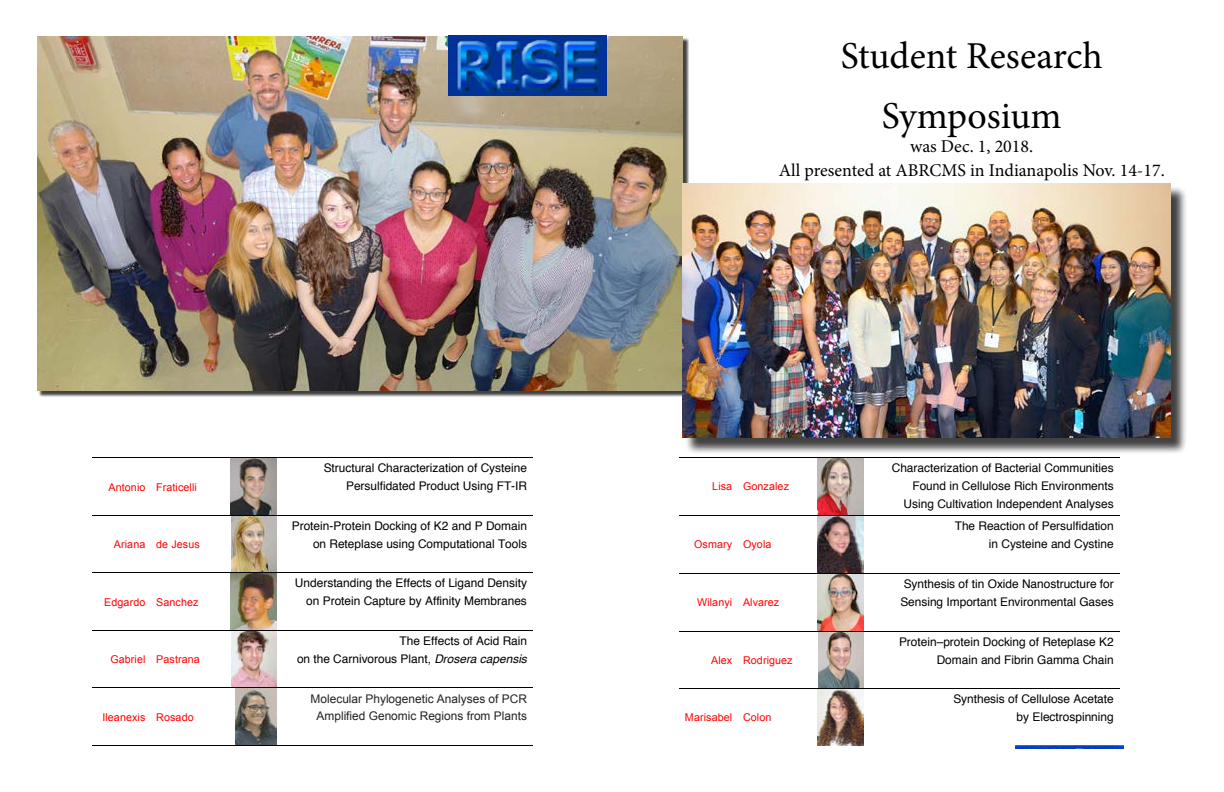
<style>
.page{position:relative;width:1224px;height:792px;background:#fff}
.page>*{position:absolute;margin:0;border:0;box-sizing:border-box;transform-origin:0 0}
.t1{font:38px/60px "Minion Pro";color:#000;text-align:center}
.t2{font:18px/24px "Minion Pro";color:#000;text-align:center}
.t3{font:11.9px/17.9px "Helvetica";color:#000;text-align:right}
.t4{font:11.9px/17.9px "Arial";color:#222;text-align:center}
.t5{font:10.7px "Arial";letter-spacing:.01em;color:#f00}
.s1{font-style:italic}
</style>
<div class="page">
<div style="left:38px;top:37px;width:651px;height:360px;background:#000;opacity:.75"></div>
<img style="left:37px;top:36px;width:646px;height:354px">
<img style="left:449px;top:36px;width:157px;height:59px">
<img style="left:231px;top:459px;width:46px;height:229px">
<hr style="left:92px;top:458px;width:59px;height:1px;background:#000">
<hr style="left:151px;top:458px;width:73px;height:1px;background:#000">
<hr style="left:224px;top:458px;width:58px;height:1px;background:#000">
<hr style="left:282px;top:458px;width:251px;height:1px;background:#000">
<hr style="left:92px;top:515px;width:59px;height:1px;background:#000">
<hr style="left:151px;top:515px;width:73px;height:1px;background:#000">
<hr style="left:224px;top:515px;width:58px;height:1px;background:#000">
<hr style="left:282px;top:515px;width:251px;height:1px;background:#000">
<hr style="left:92px;top:573px;width:59px;height:1px;background:#000">
<hr style="left:151px;top:573px;width:73px;height:1px;background:#000">
<hr style="left:224px;top:573px;width:58px;height:1px;background:#000">
<hr style="left:282px;top:573px;width:251px;height:1px;background:#000">
<hr style="left:92px;top:630px;width:59px;height:1px;background:#000">
<hr style="left:151px;top:630px;width:73px;height:1px;background:#000">
<hr style="left:224px;top:630px;width:58px;height:1px;background:#000">
<hr style="left:282px;top:630px;width:251px;height:1px;background:#000">
<img style="left:236px;top:689px;width:41px;height:57px">
<hr style="left:92px;top:688px;width:59px;height:1px;background:#000">
<hr style="left:151px;top:688px;width:73px;height:1px;background:#000">
<hr style="left:224px;top:688px;width:58px;height:1px;background:#000">
<hr style="left:282px;top:688px;width:251px;height:1px;background:#000">
<hr style="left:92px;top:746px;width:59px;height:1px;background:#000">
<hr style="left:151px;top:746px;width:73px;height:1px;background:#000">
<hr style="left:224px;top:746px;width:58px;height:1px;background:#000">
<hr style="left:282px;top:746px;width:251px;height:1px;background:#000">
<img style="left:817px;top:458px;width:46px;height:288px">
<hr style="left:679px;top:457px;width:59px;height:1px;background:#000">
<hr style="left:738px;top:457px;width:72px;height:1px;background:#000">
<hr style="left:811px;top:457px;width:58px;height:1px;background:#000">
<hr style="left:869px;top:457px;width:250px;height:1px;background:#000">
<hr style="left:679px;top:516px;width:59px;height:1px;background:#000">
<hr style="left:738px;top:516px;width:72px;height:1px;background:#000">
<hr style="left:811px;top:516px;width:58px;height:1px;background:#000">
<hr style="left:869px;top:516px;width:250px;height:1px;background:#000">
<hr style="left:679px;top:573px;width:59px;height:1px;background:#000">
<hr style="left:738px;top:573px;width:72px;height:1px;background:#000">
<hr style="left:811px;top:573px;width:58px;height:1px;background:#000">
<hr style="left:869px;top:573px;width:250px;height:1px;background:#000">
<hr style="left:679px;top:631px;width:59px;height:1px;background:#000">
<hr style="left:738px;top:631px;width:72px;height:1px;background:#000">
<hr style="left:811px;top:631px;width:58px;height:1px;background:#000">
<hr style="left:869px;top:631px;width:250px;height:1px;background:#000">
<hr style="left:679px;top:689px;width:59px;height:1px;background:#000">
<hr style="left:738px;top:689px;width:72px;height:1px;background:#000">
<hr style="left:811px;top:689px;width:58px;height:1px;background:#000">
<hr style="left:869px;top:689px;width:250px;height:1px;background:#000">
<img style="left:1015px;top:746px;width:108px;height:2px">
<div style="left:685px;top:185px;width:503px;height:269px;background:#000;opacity:.75"></div>
<img style="left:683px;top:183px;width:488px;height:255px">
<h1 class="t1" style="left:841px;top:26px;width:263px">Student Research<br>Symposium</h1>
<h2 class="t2" style="left:779px;top:134px;width:388px">was Dec. 1, 2018.<br>All presented at ABRCMS in Indianapolis Nov. 14-17.</h2>
<p class="t3" style="left:933px;top:168px;width:183px">Persulfidated Product Using FT-IR</p>
<p class="t5" style="left:108px;top:480px;width:90px">Antonio Fraticelli</p>
<p class="t3" style="left:324px;top:460px;width:205px">Structural Characterization of Cysteine<br>Persulfidated Product Using FT-IR</p>
<p class="t5" style="left:712px;top:480px;width:78px">Lisa Gonzalez</p>
<p class="t3" style="left:892px;top:459px;width:223px">Characterization of Bacterial Communities<br>Found in Cellulose Rich Environments<br>Using Cultivation Independent Analyses</p>
<p class="t5" style="left:114px;top:537px;width:87px">Ariana de Jesus</p>
<p class="t3" style="left:292px;top:517px;width:237px">Protein-Protein Docking of K2 and P Domain on Reteplase using Computational Tools</p>
<p class="t5" style="left:694px;top:538px;width:79px">Osmary Oyola</p>
<p class="t3" style="left:955px;top:518px;width:161px">The Reaction of Persulfidation in Cysteine and Cystine</p>
<p class="t5" style="left:104px;top:595px;width:96px">Edgardo Sanchez</p>
<p class="t3" style="left:295px;top:575px;width:234px">Understanding the Effects of Ligand Density on Protein Capture by Affinity Membranes</p>
<p class="t5" style="left:697px;top:596px;width:84px">Wilanyi Alvarez</p>
<p class="t3" style="left:900px;top:575px;width:215px;text-align:left">Synthesis of tin Oxide Nanostructure for<br>Sensing Important Environmental Gases</p>
<p class="t5" style="left:110px;top:652px;width:91px">Gabriel Pastrana</p>
<p class="t3" style="left:297px;top:632px;width:232px">The Effects of Acid Rain<br>on the Carnivorous Plant, <span class="s1">Drosera capensis</span></p>
<p class="t5" style="left:711px;top:653px;width:83px">Alex Rodriguez</p>
<p class="t3" style="left:899px;top:633px;width:216px">Protein–protein Docking of Reteplase K2<br>Domain and Fibrin Gamma Chain</p>
<p class="t5" style="left:102px;top:710px;width:93px">Ileanexis Rosado</p>
<p class="t4" style="left:311px;top:690px;width:218px">Molecular Phylogenetic Analyses of PCR<br>Amplified Genomic Regions from Plants</p>
<p class="t5" style="left:685px;top:710px;width:88px">Marisabel Colon</p>
<p class="t3" style="left:953px;top:691px;width:162px">Synthesis of Cellulose Acetate by Electrospinning</p>
</div>
